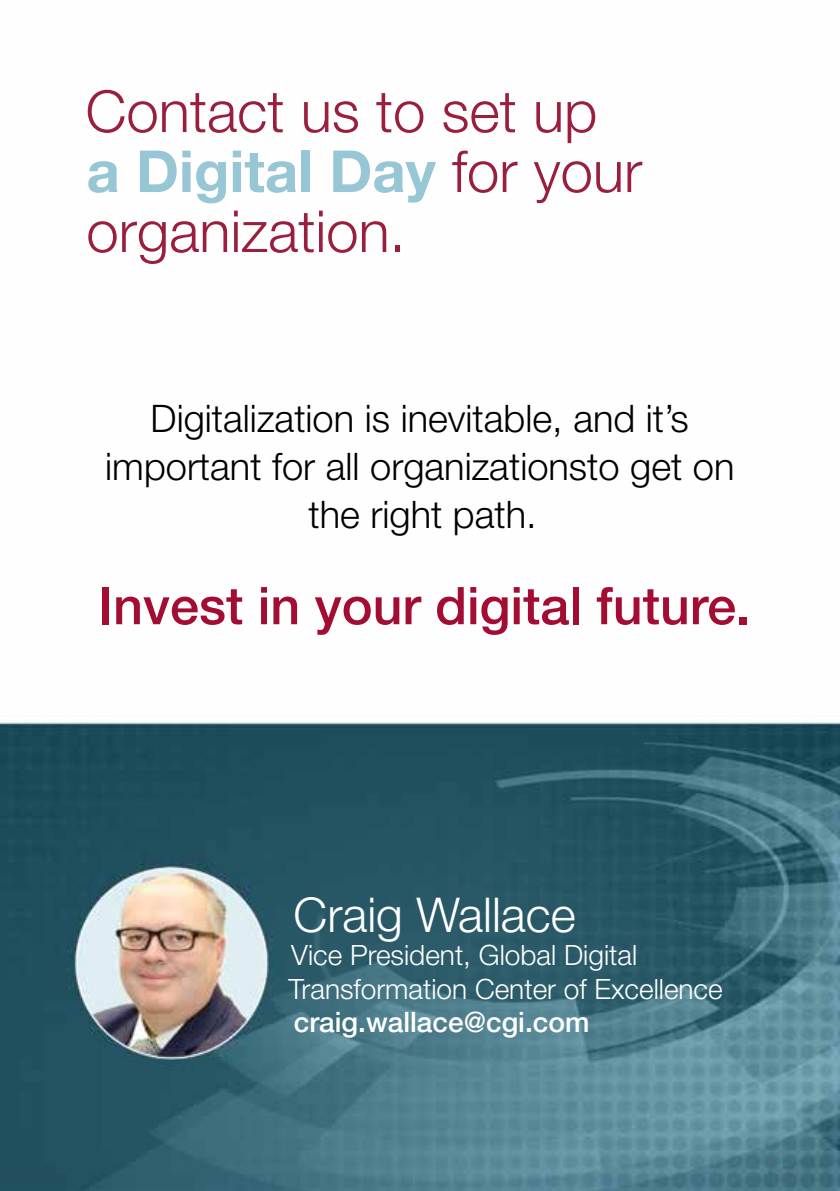
<style>
.page{position:relative;width:840px;height:1191px;background:#fff}
.page>*{position:absolute;margin:0;border:0;box-sizing:border-box;transform-origin:0 0}
.t1{font:300 58px/60px "Helvetica Neue LT Std";color:#991f3d}
.t2{font:500 52px "Helvetica Neue LT";color:#a30c33}
.t3{font:300 48px "Helvetica Neue LT Std";color:#fff}
.t4{font:300 38px/48px "Helvetica Neue LT Std";color:#000;text-align:center}
.t5{font:300 28px/33.6px "Helvetica Neue LT Std";color:#fff}
.t6{font:500 28px "Helvetica Neue LT";color:#fff}
.s1{font-weight:700;color:#97c6d5}
</style>
<div class="page">
<img style="left:0;top:722px;width:839px;height:469px">
<h1 class="t1" style="left:85px;top:80px;width:558px">Contact us to set up <span class="s1">a Digital Day</span> for your organization.</h1>
<p class="t4" style="left:105px;top:393px;width:630px">Digitalization is inevitable, and it’s important for all organizationsto get on the right path.</p>
<h2 class="t2" style="left:99px;top:574px;width:653px">Invest in your digital future.</h2>
<p class="t3" style="left:293px;top:885px;width:283px">Craig Wallace</p>
<p class="t5" style="left:288px;top:937px;width:435px">Vice President, Global Digital<br>Transformation Center of Excellence</p>
<p class="t6" style="left:293px;top:1005px;width:297px">craig.wallace@cgi.com</p>
</div>
